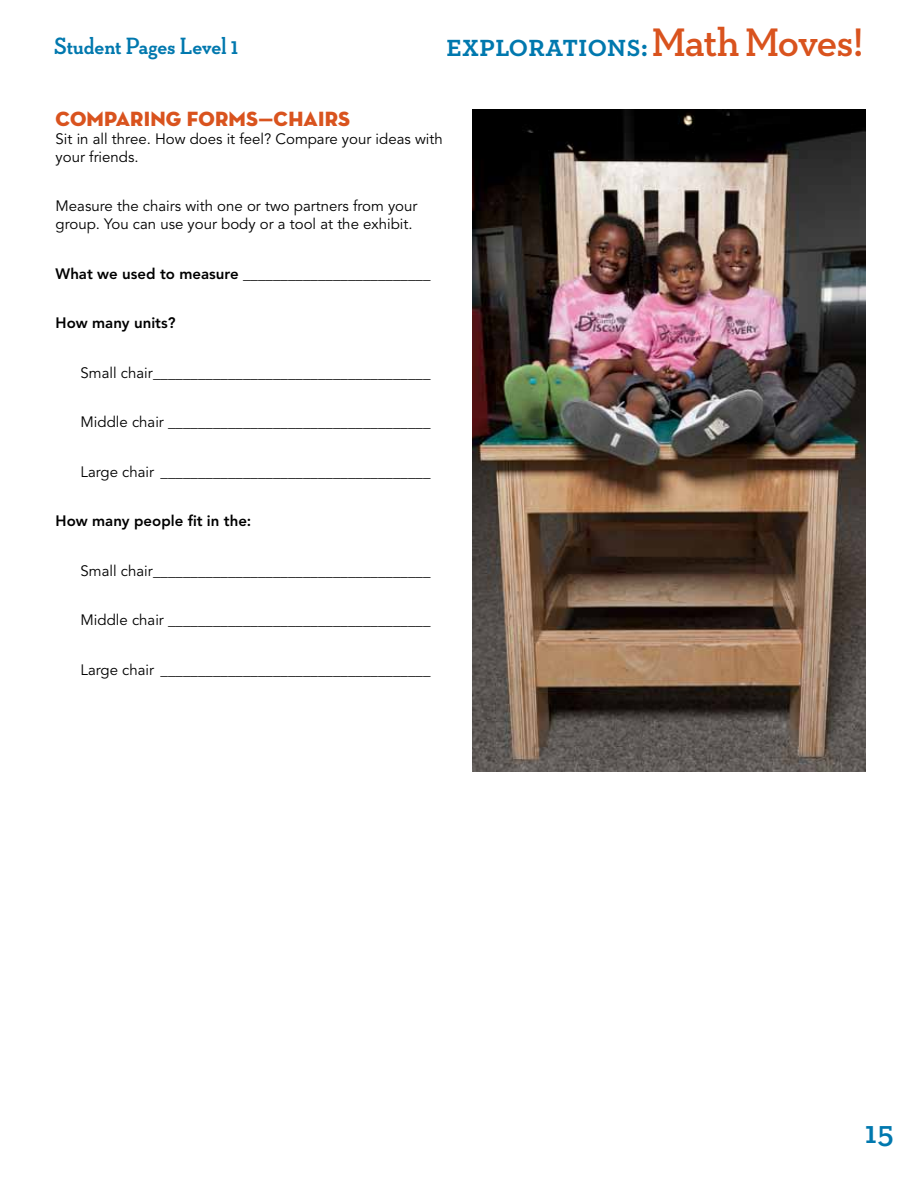
<style>
.page{position:relative;width:918px;height:1188px;background:#fff}
.page>*{position:absolute;margin:0;border:0;box-sizing:border-box;transform-origin:0 0}
.t1{font:600 33px "Neutraface Slab Text";color:#0078ae}
.t2{font:600 31.5px "Neutraface Slab Text";letter-spacing:-.02em;color:#0078ae}
.t3{font:700 24px "Neutraface Slab Display";color:#0078ae}
.t4{font:21px "Neutra Disp Titling";letter-spacing:.01em;color:#d9531e}
.t5{font:15px/18px "Avenir";color:#000}
.t6{font:800 15px "Avenir";color:#000}
.s1{font-size:40.5px;color:#d9531e}
.s2{font-weight:800}
</style>
<div class="page">
<img style="left:472px;top:109px;width:393px;height:662px">
<h3 class="t3" style="left:54px;top:32px;width:186px">Student Pages Level 1</h3>
<h2 class="t2" style="left:446px;top:25px;width:419px">explorations:<span class="s1">Math Moves!</span></h2>
<h3 class="t4" style="left:56px;top:105px;width:296px">COMPARING FORMS—CHAIRS</h3>
<p class="t5" style="left:56px;top:130px;width:389px">Sit in all three. How does it feel? Compare your ideas with your friends.</p>
<p class="t5" style="left:56px;top:198px;width:363px">Measure the chairs with one or two partners from your group. You can use your body or a tool at the exhibit.</p>
<p class="t5" style="left:56px;top:265px;width:377px"><span class="s2">What we used to measure</span> _________________________</p>
<p class="t6" style="left:56px;top:314px;width:121px">How many units?</p>
<p class="t5" style="left:81px;top:364px;width:351px">Small chair_____________________________________</p>
<p class="t5" style="left:81px;top:414px;width:351px">Middle chair ___________________________________</p>
<p class="t5" style="left:81px;top:463px;width:351px">Large chair ____________________________________</p>
<p class="t6" style="left:56px;top:512px;width:197px">How many people fit in the:</p>
<p class="t5" style="left:81px;top:562px;width:351px">Small chair_____________________________________</p>
<p class="t5" style="left:81px;top:612px;width:351px">Middle chair ___________________________________</p>
<p class="t5" style="left:81px;top:661px;width:351px">Large chair ____________________________________</p>
<h1 class="t1" style="left:865px;top:1111px;width:31px">15</h1>
</div>
